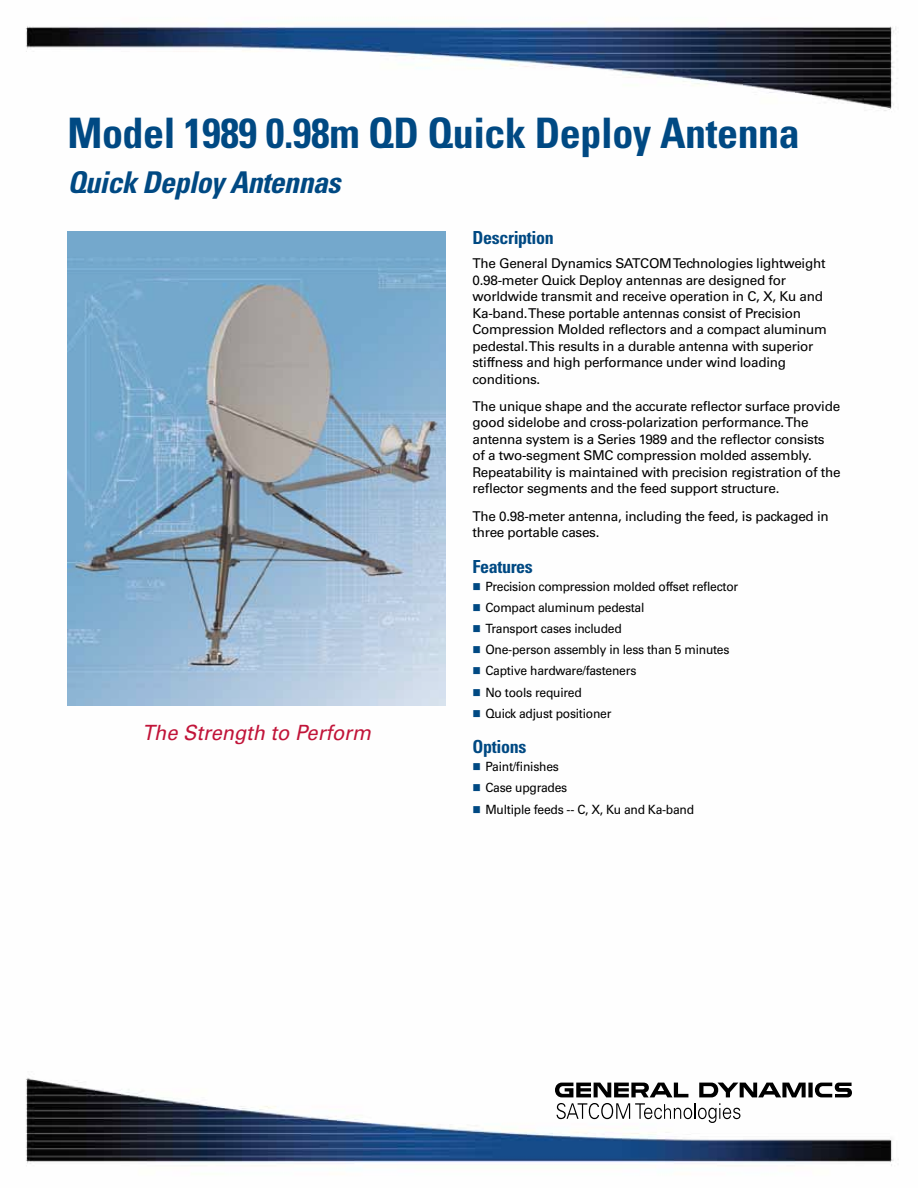
<style>
.page{position:relative;width:918px;height:1188px;background:#fff}
.page>*{position:absolute;margin:0;border:0;box-sizing:border-box;transform-origin:0 0}
.t1{font:700 condensed 42px "Univers LT Std";letter-spacing:-.01em;color:#004983}
.t2{font:italic 700 condensed 30px "Univers LT Std";letter-spacing:-.02em;color:#004983}
.t3{font:italic 21px "Univers LT Std";color:#c11439;scale:.95 1}
.t4{font:700 condensed 18px "Univers LT Std";letter-spacing:-.02em;color:#004983}
.t5{font:13.5px/16.5px "Univers LT Std";letter-spacing:-.02em;color:#000}
.t6{font:12.75px/21.1px "Univers LT Std";letter-spacing:-.02em;color:#000;scale:.95 1}
</style>
<div class="page">
<img style="left:26px;top:22px;width:870px;height:1144px">
<svg style="left:557px;top:1103px;width:183px;height:20px"></svg>
<svg style="left:555px;top:1083px;width:297px;height:14px"></svg>
<img style="left:67px;top:231px;width:378px;height:474px">
<svg style="left:473px;top:583px;width:7px;height:7px"></svg>
<svg style="left:473px;top:604px;width:7px;height:7px"></svg>
<svg style="left:473px;top:625px;width:7px;height:7px"></svg>
<svg style="left:473px;top:646px;width:7px;height:7px"></svg>
<svg style="left:473px;top:667px;width:7px;height:8px"></svg>
<svg style="left:473px;top:689px;width:7px;height:7px"></svg>
<svg style="left:473px;top:710px;width:7px;height:7px"></svg>
<svg style="left:473px;top:763px;width:7px;height:7px"></svg>
<svg style="left:473px;top:785px;width:7px;height:7px"></svg>
<svg style="left:473px;top:806px;width:7px;height:7px"></svg>
<h1 class="t1" style="left:68px;top:108px;width:734px">Model 1989 0.98m QD Quick Deploy Antenna</h1>
<h2 class="t2" style="left:68px;top:164px;width:274px">Quick Deploy Antennas</h2>
<h3 class="t3" style="left:142px;top:720px;width:242px">The Strength to Perform</h3>
<h3 class="t4" style="left:472px;top:227px;width:83px">Description</h3>
<p class="t5" style="left:472px;top:255px;width:356px">The General Dynamics SATCOM Technologies lightweight 0.98-meter Quick Deploy antennas are designed for worldwide transmit and receive operation in C, X, Ku and Ka-band. These portable antennas consist of Precision Compression Molded reflectors and a compact aluminum pedestal. This results in a durable antenna with superior stiffness and high performance under wind loading conditions.</p>
<p class="t5" style="left:472px;top:398px;width:370px">The unique shape and the accurate reflector surface provide good sidelobe and cross-polarization performance. The antenna system is a Series 1989 and the reflector consists<br>of a two-segment SMC compression molded assembly.<br>Repeatability is maintained with precision registration of the reflector segments and the feed support structure.</p>
<p class="t5" style="left:472px;top:508px;width:358px">The 0.98-meter antenna, including the feed, is packaged in three portable cases.</p>
<h3 class="t4" style="left:472px;top:555px;width:62px">Features</h3>
<p class="t6" style="left:485px;top:576px;width:268px">Precision compression molded offset reflector<br>Compact aluminum pedestal<br>Transport cases included<br>One-person assembly in less than 5 minutes<br>Captive hardware/fasteners<br>No tools required<br>Quick adjust positioner</p>
<h3 class="t4" style="left:472px;top:736px;width:55px">Options</h3>
<p class="t6" style="left:485px;top:756px;width:221px">Paint/finishes<br>Case upgrades<br>Multiple feeds -- C, X, Ku and Ka-band</p>
</div>
